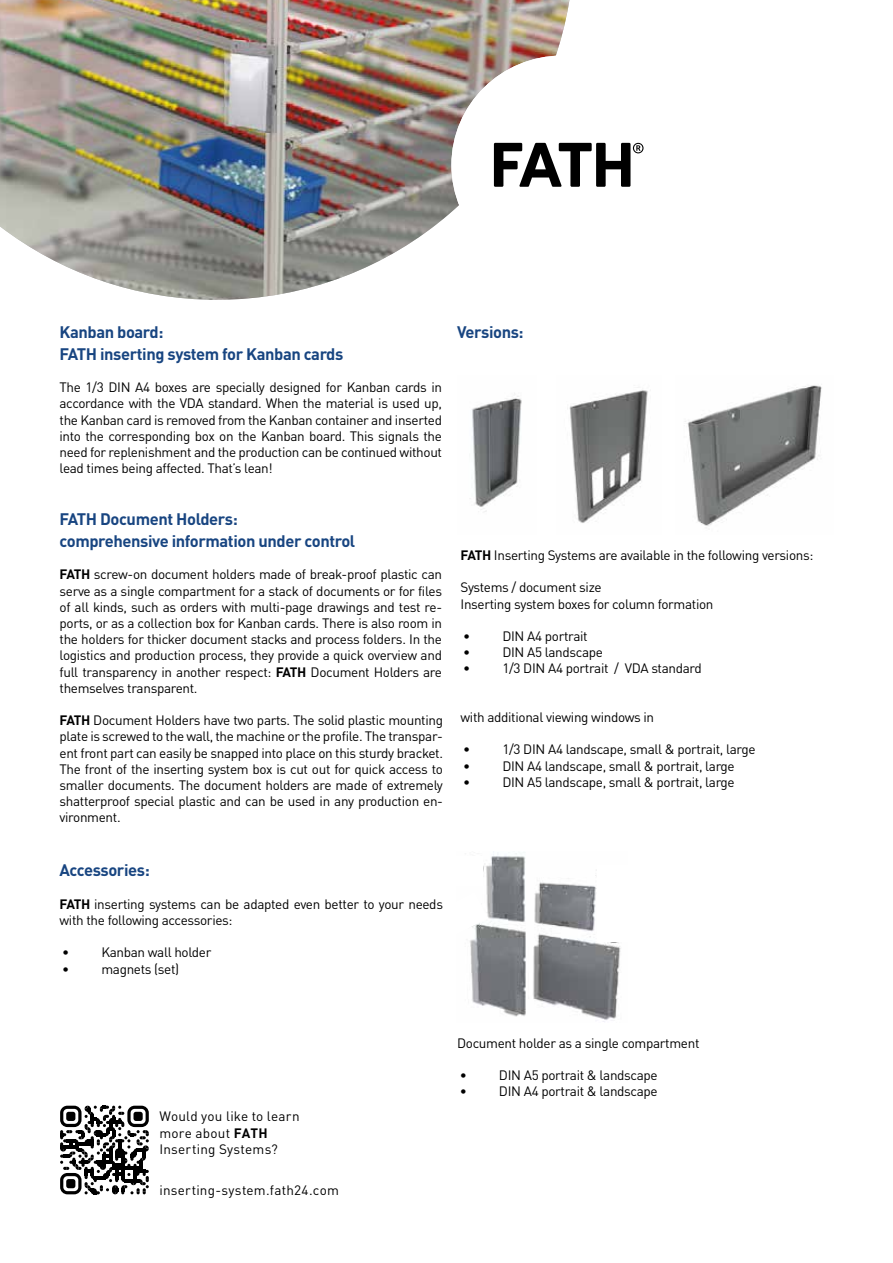
<style>
.page{position:relative;width:893px;height:1263px;background:#fff}
.page>*{position:absolute;margin:0;border:0;box-sizing:border-box;transform-origin:0 0}
.t1{font:700 16.5px/21.6px "DIN Pro";letter-spacing:-.025em;color:#184581}
.t2{font:13.5px/16.2px "DIN Pro";letter-spacing:-.025em;color:#000;text-align:justify}
.t3{font:13.5px/16.5px "DIN Pro";letter-spacing:.015em;color:#000}
.s1{font-weight:700}
</style>
<div class="page">
<img style="left:0;top:0;width:569px;height:300px">
<div style="left:451px;top:56px;width:222px;height:218px;background:#fff;border-radius:50%"></div>
<svg style="left:494px;top:143px;width:149px;height:44px"></svg>
<img style="left:472px;top:393px;width:50px;height:119px">
<img style="left:569px;top:390px;width:79px;height:133px">
<img style="left:685px;top:385px;width:137px;height:141px">
<img style="left:470px;top:852px;width:151px;height:170px">
<div style="left:597px;top:865px;width:35px;height:77px;background:#fff"></div>
<div style="left:448px;top:856px;width:35px;height:29px;background:#fff"></div>
<svg style="left:470px;top:892px;width:18px;height:42px"></svg>
<svg style="left:60px;top:1106px;width:89px;height:88px"></svg>
<p class="t1" style="left:60px;top:319px;width:285px">Kanban board:<br>FATH inserting system for Kanban cards</p>
<p class="t2" style="left:60px;top:378px;width:384px">The 1/3 DIN A4 boxes are specially designed for Kanban cards in accordance with the VDA standard. When the material is used up, the Kanban card is removed from the Kanban container and inserted into the corresponding box on the Kanban board. This signals the need for replenishment and the production can be continued without lead times being affected. That’s lean!</p>
<p class="t1" style="left:60px;top:507px;width:297px">FATH Document Holders:<br>comprehensive information under control</p>
<p class="t2" style="left:60px;top:565px;width:384px"><span class="s1">FATH</span> screw-on document holders made of break-proof plastic can serve as a single compartment for a stack of documents or for files of all kinds, such as orders with multi-page drawings and test re&shy;ports, or as a collection box for Kanban cards. There is also room in the holders for thicker document stacks and process folders. In the logistics and production process, they provide a quick overview and full transparency in another respect: <span class="s1">FATH</span> Document Holders are themselves transparent.</p>
<p class="t2" style="left:60px;top:711px;width:385px"><span class="s1">FATH</span> Document Holders have two parts. The solid plastic mounting plate is screwed to the wall, the machine or the profile. The transpar&shy;ent front part can easily be snapped into place on this sturdy bracket.<br>The front of the inserting system box is cut out for quick access to smaller documents. The document holders are made of extremely shatterproof special plastic and can be used in any production en&shy;vironment.</p>
<p class="t1" style="left:457px;top:319px;width:68px">Versions:</p>
<p class="t2" style="left:460px;top:546px;width:354px"><span class="s1">FATH</span> Inserting Systems are available in the following versions:</p>
<p class="t2" style="left:460px;top:578px;width:255px">Systems / document size<br>Inserting system boxes for column formation</p>
<p class="t2" style="left:463px;top:627px;width:126px">• DIN A4 portrait</p>
<p class="t2" style="left:463px;top:643px;width:141px">• DIN A5 landscape</p>
<p class="t2" style="left:463px;top:659px;width:240px">• 1/3 DIN A4 portrait / VDA standard</p>
<p class="t2" style="left:460px;top:708px;width:195px">with additional viewing windows in</p>
<p class="t2" style="left:463px;top:740px;width:294px">• 1/3 DIN A4 landscape, small &amp; portrait, large</p>
<p class="t2" style="left:463px;top:756px;width:273px">• DIN A4 landscape, small &amp; portrait, large</p>
<p class="t2" style="left:463px;top:772px;width:273px">• DIN A5 landscape, small &amp; portrait, large</p>
<p class="t1" style="left:60px;top:858px;width:92px">Accessories:</p>
<p class="t2" style="left:60px;top:894px;width:385px"><span class="s1">FATH</span> inserting systems can be adapted even better to your needs with the following accessories:</p>
<p class="t2" style="left:62px;top:943px;width:151px">• Kanban wall holder</p>
<p class="t2" style="left:62px;top:959px;width:118px">• magnets (set)</p>
<p class="t3" style="left:159px;top:1107px;width:142px">Would you like to learn more about <span class="s1">FATH<br></span>Inserting Systems?</p>
<p class="t3" style="left:159px;top:1180px;width:181px">inserting-system.fath24.com</p>
<p class="t2" style="left:457px;top:1033px;width:244px">Document holder as a single compartment</p>
<p class="t2" style="left:460px;top:1066px;width:199px">• DIN A5 portrait &amp; landscape</p>
<p class="t2" style="left:460px;top:1082px;width:199px">• DIN A4 portrait &amp; landscape</p>
</div>
